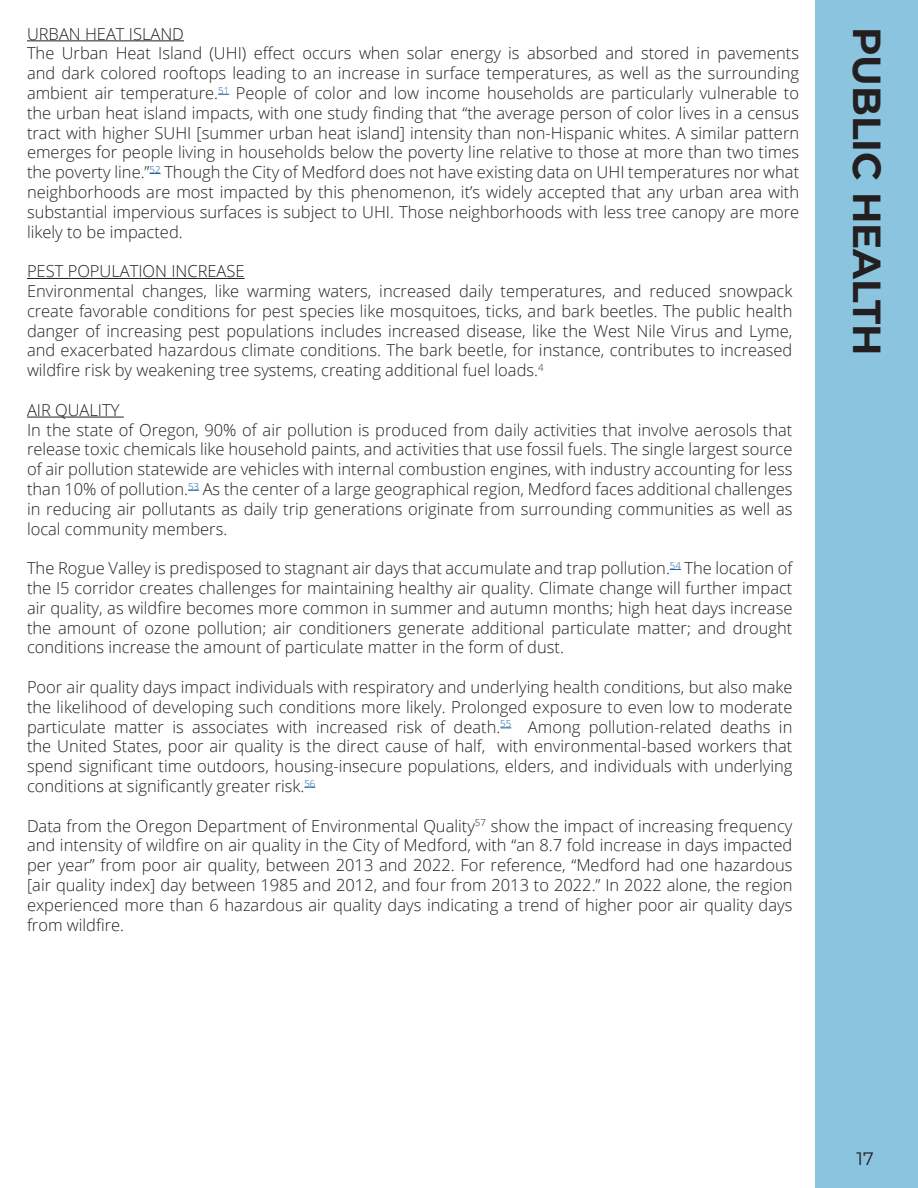
<style>
.page{position:relative;width:918px;height:1188px;background:#fff}
.page>*{position:absolute;margin:0;border:0;box-sizing:border-box;transform-origin:0 0}
.t1{font:700 39px "Montserrat";color:#231f20}
.t2{font:18px "Montserrat";color:#231f20}
.t3{font:300 16.5px/19.8px "Open Sans";color:#231f20;text-align:justify}
</style>
<div class="page">
<div style="left:815px;top:0;width:103px;height:1188px;background:#8bc4de"></div>
<hr style="left:27px;top:40px;width:157px;height:1px;background:#231f20">
<hr style="left:27px;top:278px;width:218px;height:1px;background:#231f20">
<hr style="left:27px;top:417px;width:97px;height:1px;background:#231f20">
<p class="t3" style="left:27px;top:23px;width:158px">URBAN HEAT ISLAND</p>
<p class="t3" style="left:27px;top:43px;width:774px">The Urban Heat Island (UHI) effect occurs when solar energy is absorbed and stored in pavements and dark colored rooftops leading to an increase in surface temperatures, as well as the surrounding ambient air temperature.<sup>51</sup> People of color and low income households are particularly vulnerable to the urban heat island impacts, with one study finding that “the average person of color lives in a census tract with higher SUHI [summer urban heat island] intensity than non-Hispanic whites. A similar pattern emerges for people living in households below the poverty line relative to those at more than two times the poverty line.”<sup>52</sup> Though the City of Medford does not have existing data on UHI temperatures nor what neighborhoods are most impacted by this phenomenon, it’s widely accepted that any urban area with substantial impervious surfaces is subject to UHI. Those neighborhoods with less tree canopy are more likely to be impacted.</p>
<p class="t3" style="left:27px;top:261px;width:219px">PEST POPULATION INCREASE</p>
<p class="t3" style="left:27px;top:281px;width:767px">Environmental changes, like warming waters, increased daily temperatures, and reduced snowpack create favorable conditions for pest species like mosquitoes, ticks, and bark beetles. The public health danger of increasing pest populations includes increased disease, like the West Nile Virus and Lyme, and exacerbated hazardous climate conditions. The bark beetle, for instance, contributes to increased wildfire risk by weakening tree systems, creating additional fuel loads.<sup>4</sup></p>
<p class="t3" style="left:27px;top:399px;width:94px">AIR QUALITY</p>
<p class="t3" style="left:27px;top:419px;width:767px">In the state of Oregon, 90% of air pollution is produced from daily activities that involve aerosols that release toxic chemicals like household paints, and activities that use fossil fuels. The single largest source of air pollution statewide are vehicles with internal combustion engines, with industry accounting for less than 10% of pollution.<sup>53</sup> As the center of a large geographical region, Medford faces additional challenges in reducing air pollutants as daily trip generations originate from surrounding communities as well as local community members.</p>
<p class="t3" style="left:27px;top:558px;width:767px">The Rogue Valley is predisposed to stagnant air days that accumulate and trap pollution.<sup>54</sup> The location of the I5 corridor creates challenges for maintaining healthy air quality. Climate change will further impact air quality, as wildfire becomes more common in summer and autumn months; high heat days increase the amount of ozone pollution; air conditioners generate additional particulate matter; and drought conditions increase the amount of particulate matter in the form of dust.</p>
<p class="t3" style="left:27px;top:677px;width:767px">Poor air quality days impact individuals with respiratory and underlying health conditions, but also make the likelihood of developing such conditions more likely. Prolonged exposure to even low to moderate particulate matter is associates with increased risk of death.<sup>55</sup> Among pollution-related deaths in the United States, poor air quality is the direct cause of half, with environmental-based workers that spend significant time outdoors, housing-insecure populations, elders, and individuals with underlying conditions at significantly greater risk.<sup>56</sup></p>
<p class="t3" style="left:27px;top:815px;width:767px">Data from the Oregon Department of Environmental Quality<sup>57</sup> show the impact of increasing frequency and intensity of wildfire on air quality in the City of Medford, with “an 8.7 fold increase in days impacted per year” from poor air quality, between 2013 and 2022. For reference, “Medford had one hazardous [air quality index] day between 1985 and 2012, and four from 2013 to 2022.” In 2022 alone, the region experienced more than 6 hazardous air quality days indicating a trend of higher poor air quality days from wildfire.</p>
<p class="t1" style="left:895px;top:27px;width:330px;rotate:90deg">PUBLIC HEALTH</p>
<p class="t2" style="left:857px;top:1147px;width:19px">17</p>
</div>
